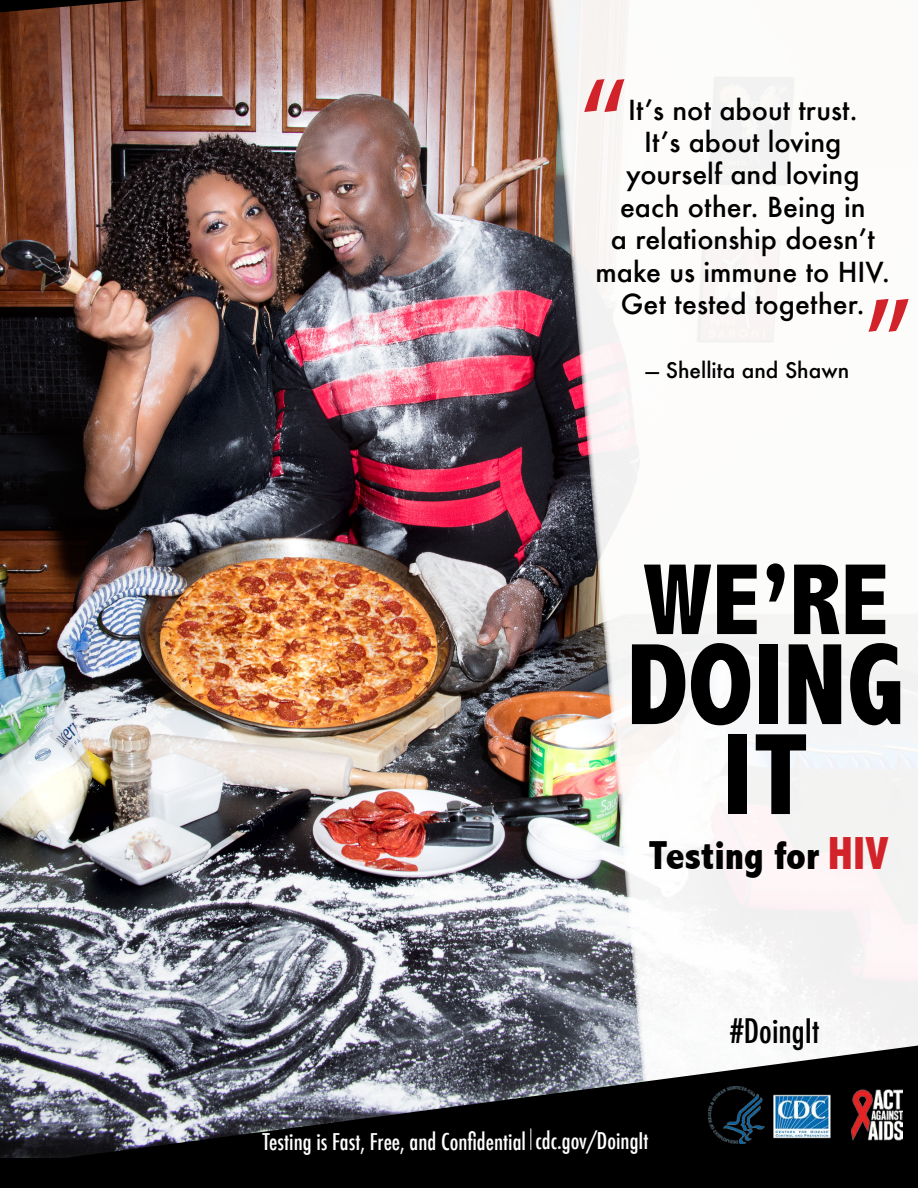
<style>
.page{position:relative;width:918px;height:1188px;background:#000}
.page>*{position:absolute;margin:0;border:0;box-sizing:border-box;transform-origin:0 0}
.t1{font:135px "Myriad Pro";color:#d2232a}
.t2{font:800 condensed 117px/90px "Abadi";color:#000;text-align:center}
.t3{font:800 condensed 102px "Abadi";color:#000}
.t4{font:800 condensed 40.5px "Abadi";color:#000}
.t5{font:500 condensed 33px "Futura";color:#000}
.t6{font:500 27px/32.4px "Futura";color:#000;text-align:center}
.t7{font:500 condensed 22.5px "Futura";color:#fff}
.t8{font:500 21px "Futura";color:#000}
.s1{font-size:46.5px;color:#d2232a}
</style>
<div class="page">
<img style="left:0;top:0;width:542px;height:1158px">
<svg style="left:0;top:0;width:142px;height:12px"></svg>
<svg style="left:542px;top:0;width:376px;height:1046px;background:#e7e5e4"></svg>
<svg style="left:64px;top:1046px;width:850px;height:112px"></svg>
<img style="left:708px;top:1087px;width:195px;height:56px">
<svg style="left:531px;top:1128px;width:1px;height:22px"></svg>
<hr style="left:0;top:1120px;width:1px;height:41px;background:#000">
<p class="t1" style="left:580px;top:43px;width:49px">“</p>
<p class="t6" style="left:596px;top:93px;width:296px">It’s not about trust.<br>It’s about loving yourself and loving each other. Being in<br>a relationship doesn’t make us immune to HIV.<br>Get tested together.</p>
<p class="t8" style="left:646px;top:356px;width:205px">— Shellita and Shawn</p>
<p class="t1" style="left:864px;top:263px;width:49px">”</p>
<p class="t3" style="left:643px;top:541px;width:247px">WE’RE</p>
<p class="t2" style="left:626px;top:640px;width:281px">DOING<br>IT</p>
<p class="t4" style="left:648px;top:832px;width:242px">Testing for <span class="s1">HIV</span></p>
<p class="t7" style="left:263px;top:1127px;width:387px">Testing is Fast, Free, and Confidential cdc.gov/DoingIt</p>
<p class="t5" style="left:730px;top:1009px;width:91px">#DoingIt</p>
</div>
